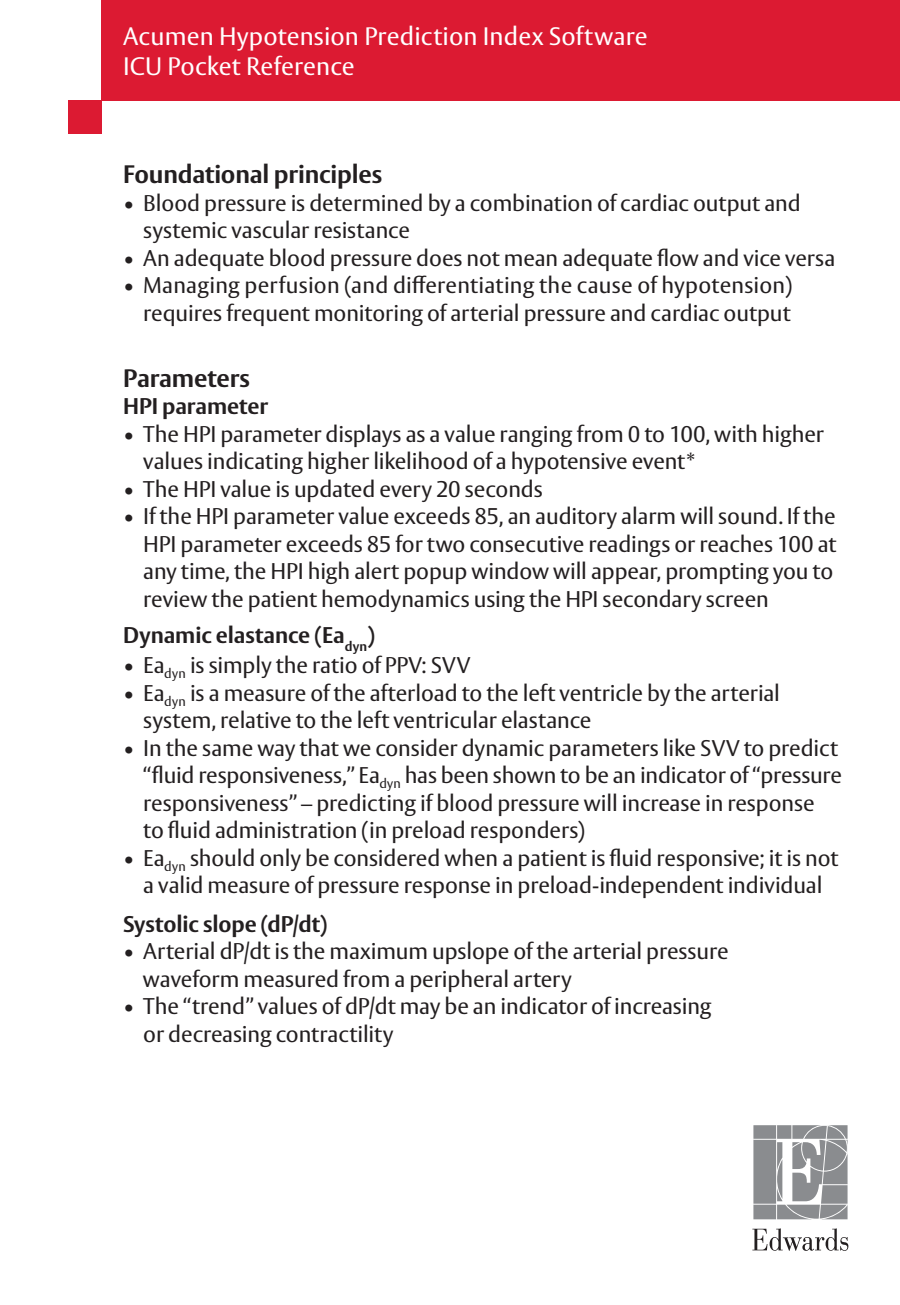
<style>
.page{position:relative;width:900px;height:1305px;background:#fff}
.page>*{position:absolute;margin:0;border:0;box-sizing:border-box;transform-origin:0 0}
.t1{font:25px/30px "Vesta Std";letter-spacing:.005em;color:#fff}
.t2{font:700 25px "Vesta Std";letter-spacing:-.01em;color:#231f20}
.t3{font:22.5px/27.5px "Vesta Std";letter-spacing:-.005em;color:#231f20}
.t4{font:700 22.5px "Vesta Std";letter-spacing:-.005em;color:#231f20}
</style>
<div class="page">
<div style="left:68px;top:101px;width:34px;height:33px;background:#dc1a32"></div>
<div style="left:102px;top:0;width:798px;height:101px;background:#dc1a32"></div>
<svg style="left:753px;top:1125px;width:95px;height:94px;background:#a2a3a6"></svg>
<svg style="left:752px;top:1228px;width:96px;height:23px"></svg>
<p class="t1" style="left:123px;top:21px;width:526px">Acumen Hypotension Prediction Index Software<br>ICU Pocket Reference</p>
<p class="t2" style="left:123px;top:160px;width:260px">Foundational principles</p>
<p class="t3" style="left:143px;top:189px;width:659px;text-indent:-20px">• Blood pressure is determined by a combination of cardiac output and systemic vascular resistance</p>
<p class="t3" style="left:123px;top:244px;width:714px">• An adequate blood pressure does not mean adequate flow and vice versa</p>
<p class="t3" style="left:123px;top:271px;width:670px;text-align:right">• Managing perfusion (and differentiating the cause of hypotension) requires frequent monitoring of arterial pressure and cardiac output</p>
<p class="t2" style="left:123px;top:363px;width:128px">Parameters</p>
<p class="t4" style="left:123px;top:393px;width:146px">HPI parameter</p>
<p class="t3" style="left:143px;top:420px;width:682px;text-indent:-20px">• The HPI parameter displays as a value ranging from 0 to 100, with higher values indicating higher likelihood of a hypotensive event*</p>
<p class="t3" style="left:123px;top:475px;width:421px">• The HPI value is updated every 20 seconds</p>
<p class="t3" style="left:143px;top:503px;width:695px;text-indent:-20px">• If the HPI parameter value exceeds 85, an auditory alarm will sound. If the HPI parameter exceeds 85 for two consecutive readings or reaches 100 at any time, the HPI high alert popup window will appear, prompting you to review the patient hemodynamics using the HPI secondary screen</p>
<p class="t4" style="left:123px;top:622px;width:253px">Dynamic elastance (Ea<sub>dyn</sub>)</p>
<p class="t3" style="left:123px;top:651px;width:348px">• Ea<sub>dyn</sub> is simply the ratio of PPV: SVV</p>
<p class="t3" style="left:143px;top:679px;width:638px;text-indent:-20px">• Ea<sub>dyn</sub> is a measure of the afterload to the left ventricle by the arterial system, relative to the left ventricular elastance</p>
<p class="t3" style="left:143px;top:734px;width:700px;text-indent:-20px">• In the same way that we consider dynamic parameters like SVV to predict “fluid responsiveness,” Ea<sub>dyn</sub> has been shown to be an indicator of “pressure responsiveness” – predicting if blood pressure will increase in response<br>to fluid administration (in preload responders)</p>
<p class="t3" style="left:123px;top:844px;width:717px;text-align:center">• Ea<sub>dyn</sub> should only be considered when a patient is fluid responsive; it is not a valid measure of pressure response in preload-independent individual</p>
<p class="t4" style="left:123px;top:911px;width:206px">Systolic slope (dP/dt)</p>
<p class="t3" style="left:143px;top:938px;width:587px;text-indent:-20px">• Arterial dP/dt is the maximum upslope of the arterial pressure waveform measured from a peripheral artery</p>
<p class="t3" style="left:143px;top:993px;width:570px;text-indent:-20px">• The “trend” values of dP/dt may be an indicator of increasing or decreasing contractility</p>
</div>
